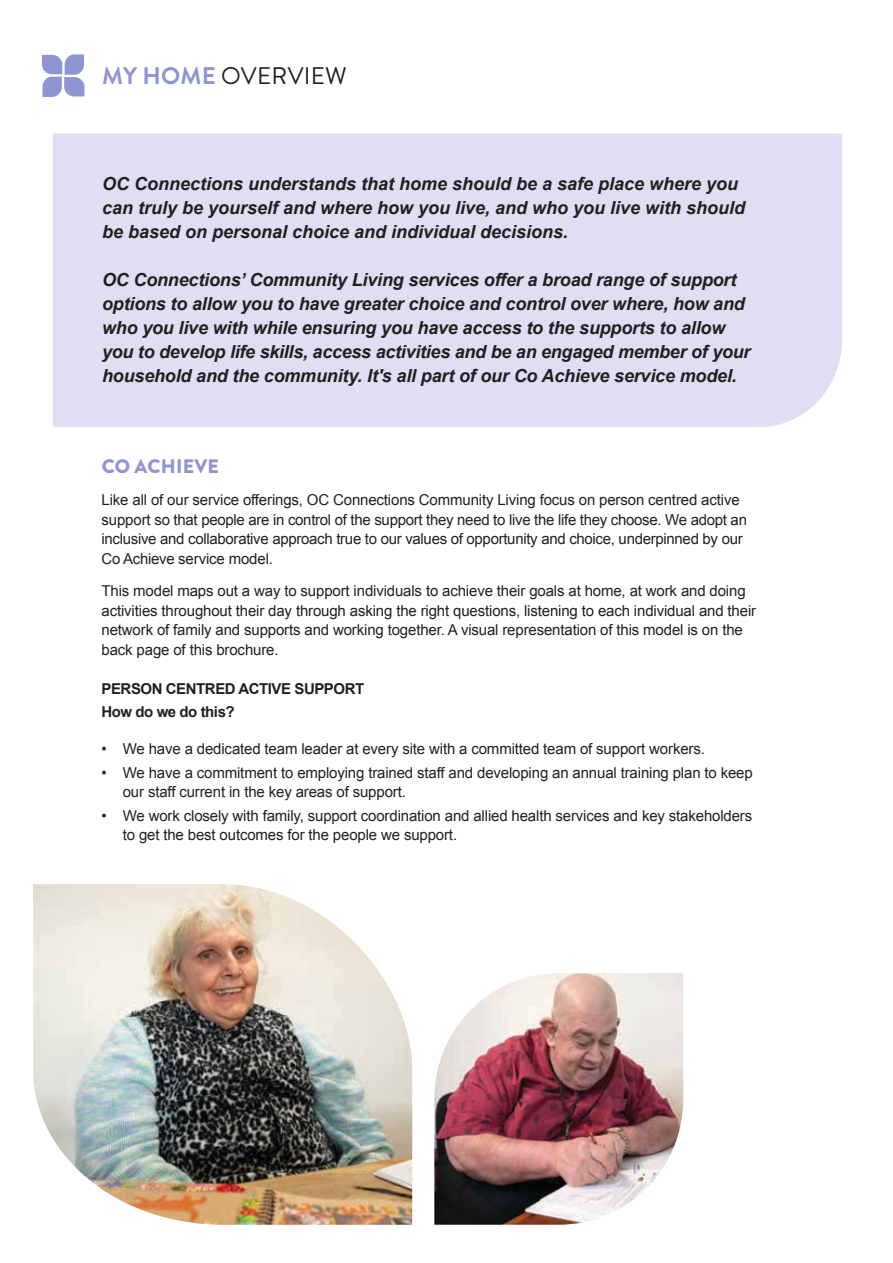
<style>
.page{position:relative;width:893px;height:1263px;background:#fff}
.page>*{position:absolute;margin:0;border:0;box-sizing:border-box;transform-origin:0 0}
.t1{font:24px "Brandon Grotesque";letter-spacing:.01em;color:#231f20}
.t2{font:900 19.5px "Brandon Grotesque";letter-spacing:.01em;color:#8f95d2}
.t3{font:italic 700 18px/24px "Arial";letter-spacing:-.01em;color:#231f20}
.t4{font:15px/19.5px "Arial";letter-spacing:-.01em;color:#231f20}
.t5{font:700 15px/23.7px "Arial";letter-spacing:-.03em;color:#231f20}
.s1{font-weight:700;color:#8f95d2}
</style>
<div class="page">
<div style="left:53px;top:134px;width:789px;height:293px;background:#dfdef2"></div>
<svg style="left:42px;top:54px;width:43px;height:43px"></svg>
<img style="left:33px;top:884px;width:379px;height:341px">
<img style="left:434px;top:973px;width:249px;height:252px">
<h1 class="t1" style="left:102px;top:59px;width:246px"><span class="s1">MY HOME</span> OVERVIEW</h1>
<p class="t3" style="left:102px;top:172px;width:645px">OC Connections understands that home should be a safe place where you can truly be yourself and where how you live, and who you live with should be based on personal choice and individual decisions.</p>
<p class="t3" style="left:102px;top:268px;width:650px">OC Connections’ Community Living services offer a broad range of support options to allow you to have greater choice and control over where, how and who you live with while ensuring you have access to the supports to allow you to develop life skills, access activities and be an engaged member of your household and the community. It's all part of our Co Achieve service model.</p>
<h2 class="t2" style="left:102px;top:452px;width:119px">CO ACHIEVE</h2>
<p class="t4" style="left:102px;top:490px;width:647px">Like all of our service offerings, OC Connections Community Living focus on person centred active support so that people are in control of the support they need to live the life they choose. We adopt an inclusive and collaborative approach true to our values of opportunity and choice, underpinned by our Co Achieve service model.</p>
<p class="t4" style="left:102px;top:581px;width:656px">This model maps out a way to support individuals to achieve their goals at home, at work and doing activities throughout their day through asking the right questions, listening to each individual and their network of family and supports and working together. A visual representation of this model is on the back page of this brochure.</p>
<p class="t5" style="left:102px;top:677px;width:264px">PERSON CENTRED ACTIVE SUPPORT<br>How do we do this?</p>
<p class="t4" style="left:102px;top:739px;width:605px">• We have a dedicated team leader at every site with a committed team of support workers.</p>
<p class="t4" style="left:123px;top:763px;width:632px;text-indent:-21px">• We have a commitment to employing trained staff and developing an annual training plan to keep our staff current in the key areas of support.</p>
<p class="t4" style="left:123px;top:806px;width:631px;text-indent:-21px">• We work closely with family, support coordination and allied health services and key stakeholders to get the best outcomes for the people we support.</p>
</div>
